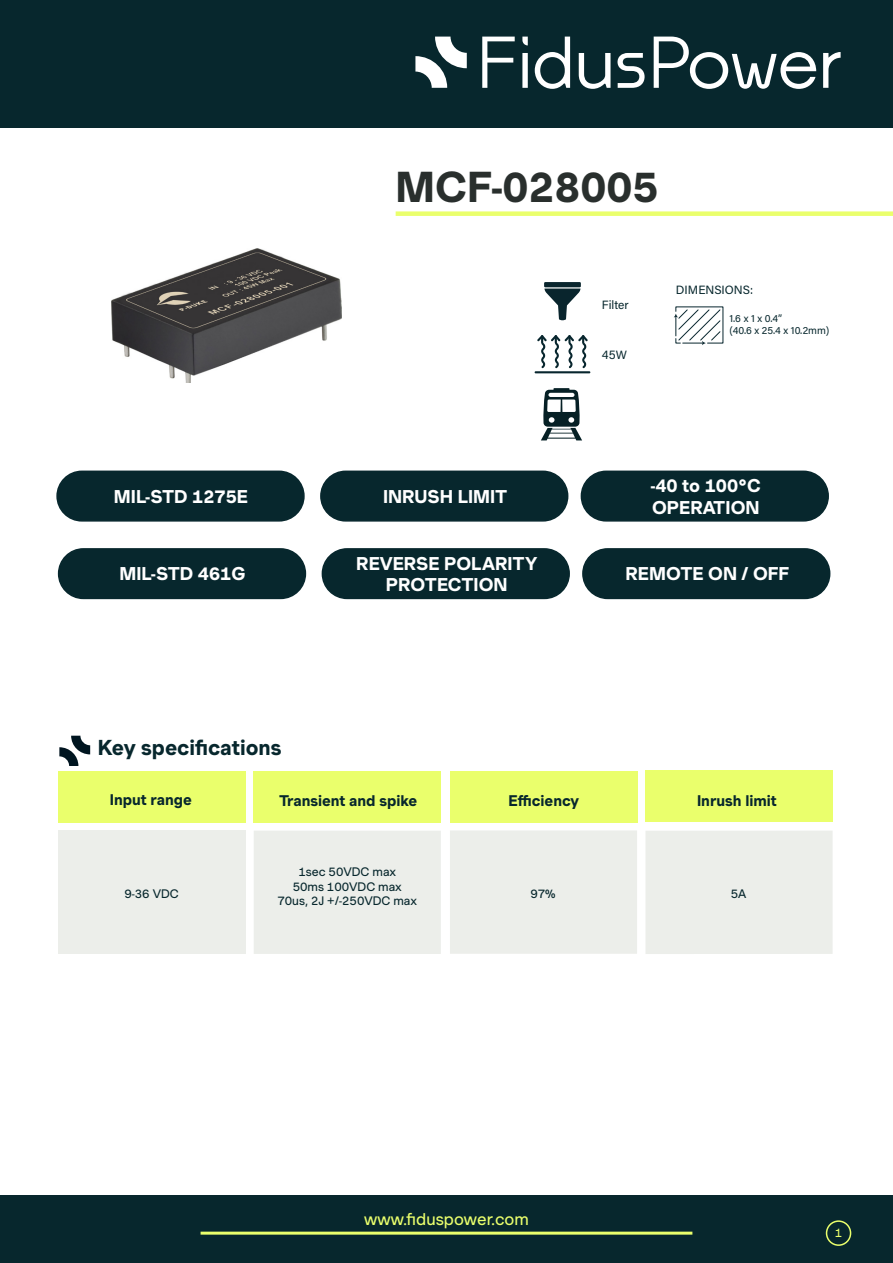
<style>
.page{position:relative;width:893px;height:1263px;background:#fff}
.page>*{position:absolute;margin:0;border:0;box-sizing:border-box;transform-origin:0 0}
._1st_Page_Part_Numbe{font:700 42px "Muoto";color:#292f2d}
.Green_Titles{font:700 21px "Muoto";color:#07272d}
._1st_Page_Features{font:700 18px/21.6px "Muoto";color:#fff;text-align:center}
.t1{font:16.5px "Muoto";color:#eaff6c}
.Data_On_Left{font:700 15px "Muoto";color:#07272d}
.Data_On_Left-2{font:12px "Muoto";color:#07272d}
.Data_On_Left-3{font:12px "Acumin Variable Concept";color:#07272d}
.Data_On_Left-4{font:12px "Muoto";color:#eaff6c}
.Data_On_Left-5{font:10.5px "Acumin Variable Concept";color:#07272d}
</style>
<div class="page">
<div style="left:0;top:0;width:893px;height:128px;background:#07272d"></div>
<div style="left:0;top:1196px;width:893px;height:67px;background:#07272d"></div>
<hr style="left:201px;top:1231px;width:491px;height:3px;background:#eaff6c">
<div style="left:826px;top:1220px;width:25px;height:26px;border:2px solid #eaff6c;border-radius:50%"></div>
<div style="left:59px;top:549px;width:246px;height:49px;background:#07272d;border-radius:25px"></div>
<div style="left:58px;top:548px;width:248px;height:51px;border:2px solid #07272d;border-radius:25px"></div>
<div style="left:396px;top:211px;width:497px;height:5px;background:#eaff6c"></div>
<div style="left:583px;top:549px;width:247px;height:49px;background:#07272d;border-radius:25px"></div>
<div style="left:582px;top:548px;width:248px;height:51px;border:2px solid #07272d;border-radius:25px"></div>
<div style="left:322px;top:549px;width:247px;height:49px;background:#07272d;border-radius:25px"></div>
<div style="left:322px;top:548px;width:248px;height:51px;border:2px solid #07272d;border-radius:25px"></div>
<div style="left:450px;top:830px;width:187px;height:124px;background:#eceeea"></div>
<div style="left:58px;top:830px;width:187px;height:124px;background:#eceeea"></div>
<div style="left:645px;top:771px;width:188px;height:51px;background:#eaff6c"></div>
<div style="left:58px;top:772px;width:187px;height:51px;background:#eaff6c"></div>
<div style="left:254px;top:771px;width:187px;height:51px;background:#eaff6c"></div>
<div style="left:254px;top:830px;width:187px;height:124px;background:#eceeea"></div>
<div style="left:450px;top:771px;width:187px;height:51px;background:#eaff6c"></div>
<div style="left:645px;top:830px;width:188px;height:124px;background:#eceeea"></div>
<svg style="left:59px;top:736px;width:31px;height:30px"></svg>
<svg style="left:537px;top:335px;width:51px;height:33px"></svg>
<hr style="left:535px;top:371px;width:55px;height:2px;background:#08262e">
<svg style="left:674px;top:306px;width:50px;height:39px"></svg>
<svg style="left:482px;top:37px;width:33px;height:51px"></svg>
<svg style="left:522px;top:37px;width:6px;height:51px"></svg>
<svg style="left:535px;top:37px;width:35px;height:52px"></svg>
<svg style="left:579px;top:53px;width:31px;height:36px"></svg>
<svg style="left:617px;top:53px;width:28px;height:35px"></svg>
<svg style="left:654px;top:37px;width:162px;height:52px"></svg>
<svg style="left:823px;top:52px;width:18px;height:36px"></svg>
<svg style="left:415px;top:37px;width:52px;height:51px"></svg>
<div style="left:57px;top:471px;width:247px;height:50px;background:#07272d;border-radius:25px"></div>
<div style="left:56px;top:471px;width:249px;height:51px;border:2px solid #07272d;border-radius:25px"></div>
<div style="left:581px;top:471px;width:247px;height:50px;background:#07272d;border-radius:25px"></div>
<div style="left:581px;top:471px;width:248px;height:51px;border:2px solid #07272d;border-radius:25px"></div>
<div style="left:321px;top:471px;width:247px;height:50px;background:#07272d;border-radius:25px"></div>
<div style="left:320px;top:471px;width:248px;height:51px;border:2px solid #07272d;border-radius:25px"></div>
<svg style="left:541px;top:388px;width:41px;height:52px"></svg>
<img style="left:111px;top:249px;width:231px;height:134px">
<svg style="left:544px;top:282px;width:37px;height:38px"></svg>
<p class="_1st_Page_Part_Numbe" style="left:396px;top:155px;width:264px">MCF-028005</p>
<p class="Data_On_Left-3" style="left:602px;top:297px;width:28px">Filter</p>
<p class="Data_On_Left-3" style="left:602px;top:346px;width:27px">45W</p>
<p class="Data_On_Left-3" style="left:676px;top:282px;width:79px">DIMENSIONS:</p>
<p class="Data_On_Left-5" style="left:729px;top:311px;width:54px">1.6 x 1 x 0.4”</p>
<p class="Data_On_Left-5" style="left:729px;top:323px;width:101px">(40.6 x 25.4 x 10.2mm)</p>
<p class="_1st_Page_Features" style="left:114px;top:485px;width:136px">MIL-STD 1275E</p>
<p class="_1st_Page_Features" style="left:383px;top:485px;width:126px">INRUSH LIMIT</p>
<p class="_1st_Page_Features" style="left:119px;top:563px;width:128px">MIL-STD 461G</p>
<p class="_1st_Page_Features" style="left:356px;top:552px;width:183px">REVERSE POLARITY<br>PROTECTION</p>
<p class="_1st_Page_Features" style="left:651px;top:474px;width:111px;text-align:left">-40 to 100°C<br>OPERATION</p>
<p class="_1st_Page_Features" style="left:625px;top:563px;width:165px">REMOTE ON / OFF</p>
<p class="Green_Titles" style="left:98px;top:732px;width:185px">Key specifications</p>
<p class="Data_On_Left" style="left:110px;top:788px;width:84px">Input range</p>
<p class="Data_On_Left" style="left:279px;top:790px;width:139px">Transient and spike</p>
<p class="Data_On_Left" style="left:509px;top:790px;width:72px">Efficiency</p>
<p class="Data_On_Left-2" style="left:124px;top:885px;width:56px">9-36 VDC</p>
<p class="Data_On_Left-2" style="left:298px;top:863px;width:99px">1sec 50VDC max</p>
<p class="Data_On_Left-2" style="left:293px;top:878px;width:111px">50ms 100VDC max</p>
<p class="Data_On_Left-2" style="left:277px;top:892px;width:141px">70us, 2J +/-250VDC max</p>
<p class="Data_On_Left-2" style="left:530px;top:885px;width:27px">97%</p>
<p class="Data_On_Left" style="left:697px;top:790px;width:81px">Inrush limit</p>
<p class="Data_On_Left-2" style="left:731px;top:885px;width:17px">5A</p>
<p class="t1" style="left:364px;top:1207px;width:166px">www.fiduspower.com</p>
<p class="Data_On_Left-4" style="left:835px;top:1224px;width:9px">1</p>
</div>
